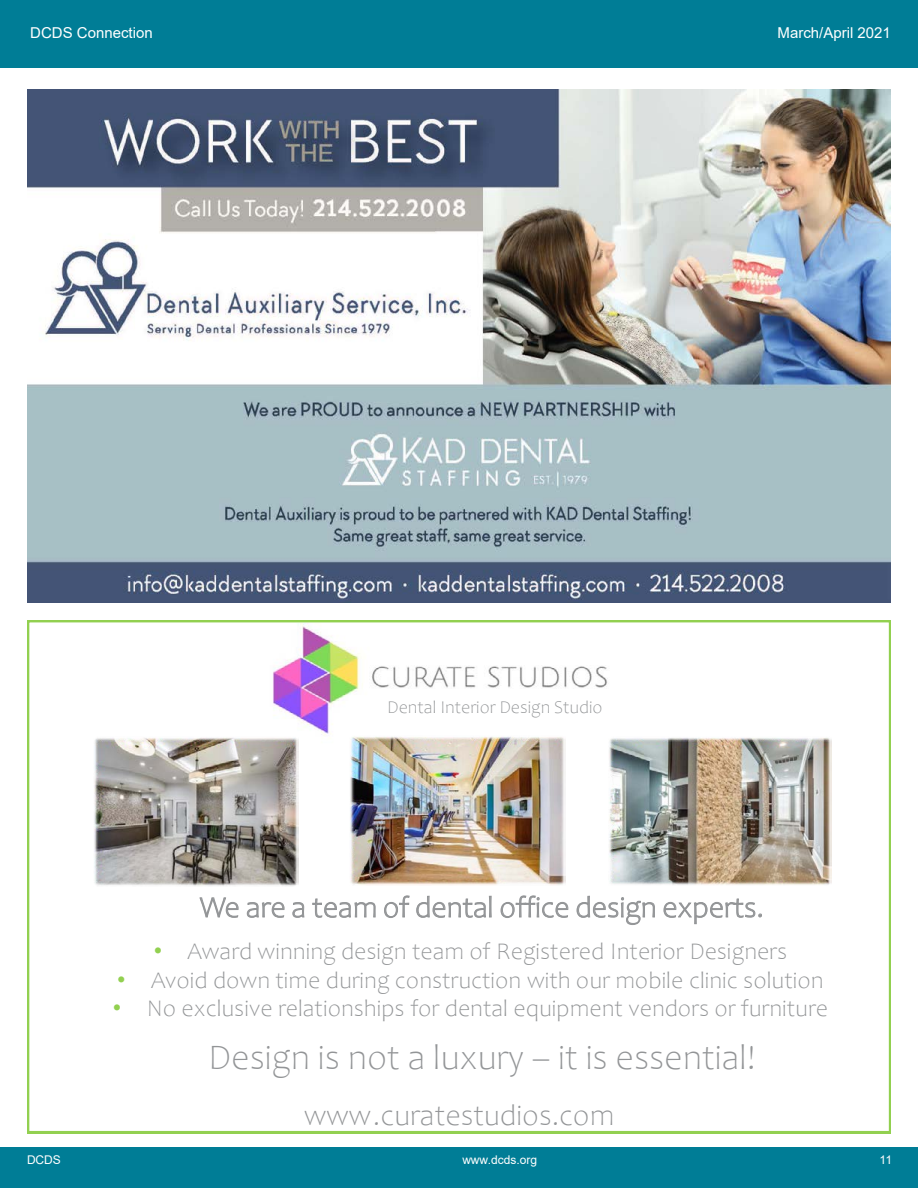
<style>
.page{position:relative;width:918px;height:1188px;background:#fff}
.page>*{position:absolute;margin:0;border:0;box-sizing:border-box;transform-origin:0 0}
.t1{font:300 36px "Candara";color:#939597}
.t2{font:300 30.15px "Candara";color:#939597}
.t3{font:300 30px "Candara";letter-spacing:-.005em;color:#939597}
.t4{font:300 24px "Candara";color:#939597}
.t5{font:300 18px "Candara";color:#939597}
.t6{font:15px "Arial";color:#fff}
.t7{font:12px "Arial";color:#fff}
.s1{font-family:"Arial";font-weight:400;color:#92d050}
</style>
<div class="page">
<div style="left:0;top:0;width:918px;height:60px;background:#007d96"></div>
<div style="left:0;top:51px;width:918px;height:17px;background:#007d96"></div>
<div style="left:0;top:1148px;width:918px;height:40px;background:#007d96"></div>
<img style="left:27px;top:89px;width:864px;height:513px">
<svg style="left:27px;top:620px;width:864px;height:513px"></svg>
<img style="left:93px;top:736px;width:205px;height:150px">
<img style="left:608px;top:736px;width:224px;height:149px">
<img style="left:350px;top:736px;width:215px;height:149px">
<p class="t6" style="left:30px;top:22px;width:124px">DCDS Connection</p>
<p class="t6" style="left:778px;top:22px;width:115px">March/April 2021</p>
<p class="t5" style="left:387px;top:697px;width:217px">Dental Interior Design Studio</p>
<p class="t3" style="left:200px;top:891px;width:565px">We are a team of dental office design experts.</p>
<p class="t4" style="left:154px;top:938px;width:635px"><span class="s1">•</span> Award winning design team of Registered Interior Designers</p>
<p class="t4" style="left:117px;top:967px;width:708px"><span class="s1">•</span> Avoid down time during construction with our mobile clinic solution</p>
<p class="t4" style="left:113px;top:995px;width:717px"><span class="s1">•</span> No exclusive relationships for dental equipment vendors or furniture</p>
<h1 class="t1" style="left:208px;top:1037px;width:549px">Design is not a luxury – it is essential!</h1>
<p class="t2" style="left:304px;top:1098px;width:312px">www.curatestudios.com</p>
<p class="t7" style="left:27px;top:1152px;width:35px">DCDS</p>
<p class="t7" style="left:462px;top:1152px;width:76px">www.dcds.org</p>
<p class="t7" style="left:880px;top:1152px;width:14px">11</p>
</div>
